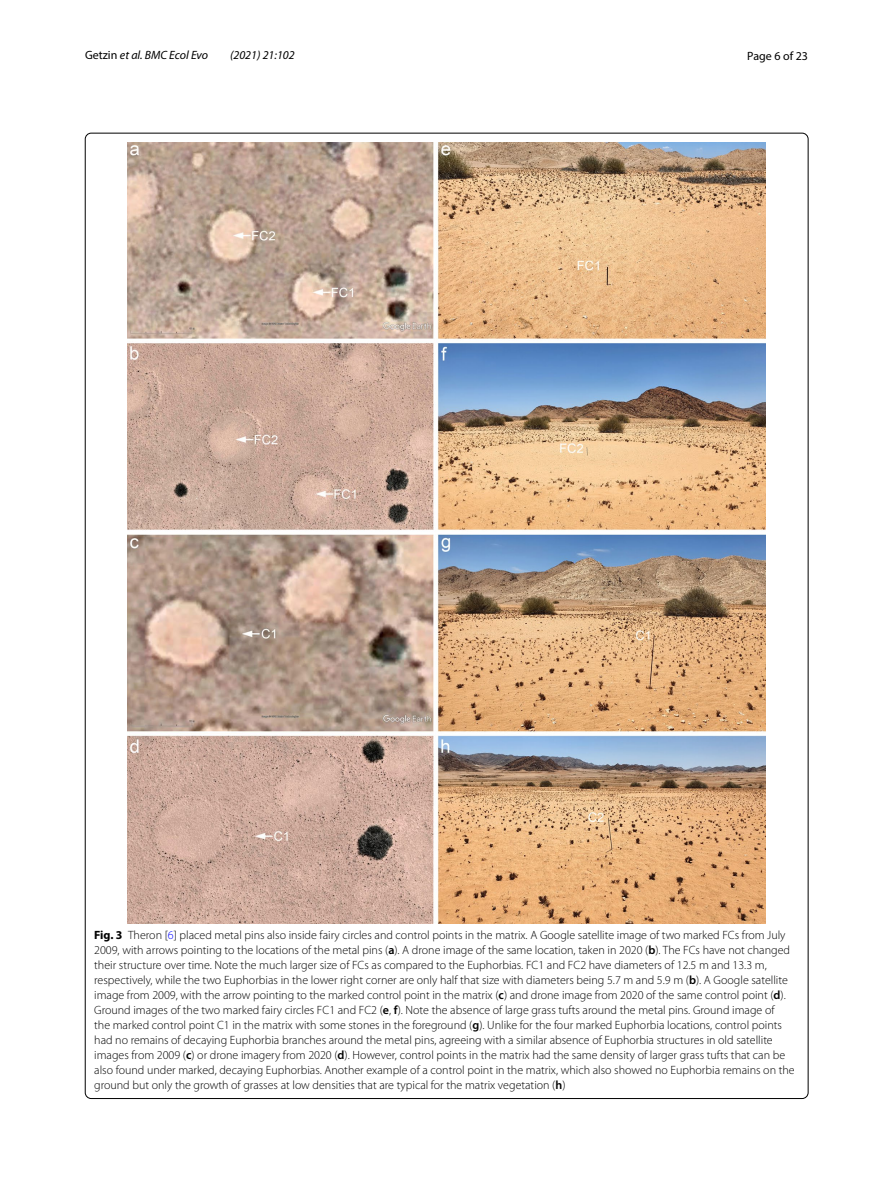
<style>
.page{position:relative;width:893px;height:1187px;background:#fff}
.page>*{position:absolute;margin:0;border:0;box-sizing:border-box;transform-origin:0 0}
.t1{font:300 12px/15px "Myriad Pro";color:#000}
.t2{font:italic 12px "Myriad Pro";color:#000}
.t3{font:12px "Myriad Pro";color:#000}
.s1{font-style:normal}
.s2{font-weight:700}
.s3{color:#00f}
.s4{font-weight:600}
</style>
<div class="page">
<img style="left:128px;top:142px;width:638px;height:781px">
<p class="t2" style="left:85px;top:48px;width:125px"><span class="s1">Getzin</span> et al. BMC Ecol Evo</p>
<p class="t2" style="left:230px;top:48px;width:66px">(2021) 21:102</p>
<p class="t3" style="left:747px;top:48px;width:62px">Page 6 of 23</p>
<p class="t1" style="left:94px;top:927px;width:702px"><span class="s2">Fig. 3</span> Theron [<span class="s3">6</span>] placed metal pins also inside fairy circles and control points in the matrix. A Google satellite image of two marked FCs from July 2009, with arrows pointing to the locations of the metal pins (<span class="s4">a</span>). A drone image of the same location, taken in 2020 (<span class="s4">b</span>). The FCs have not changed their structure over time. Note the much larger size of FCs as compared to the Euphorbias. FC1 and FC2 have diameters of 12.5 m and 13.3 m, respectively, while the two Euphorbias in the lower right corner are only half that size with diameters being 5.7 m and 5.9 m (<span class="s4">b</span>). A Google satellite image from 2009, with the arrow pointing to the marked control point in the matrix (<span class="s4">c</span>) and drone image from 2020 of the same control point (<span class="s4">d</span>).<br>Ground images of the two marked fairy circles FC1 and FC2 (<span class="s4">e</span>, <span class="s4">f</span>). Note the absence of large grass tufts around the metal pins. Ground image of<br>the marked control point C1 in the matrix with some stones in the foreground (<span class="s4">g</span>). Unlike for the four marked Euphorbia locations, control points had no remains of decaying Euphorbia branches around the metal pins, agreeing with a similar absence of Euphorbia structures in old satellite images from 2009 (<span class="s4">c</span>) or drone imagery from 2020 (<span class="s4">d</span>). However, control points in the matrix had the same density of larger grass tufts that can be also found under marked, decaying Euphorbias. Another example of a control point in the matrix, which also showed no Euphorbia remains on the ground but only the growth of grasses at low densities that are typical for the matrix vegetation (<span class="s4">h</span>)</p>
</div>
